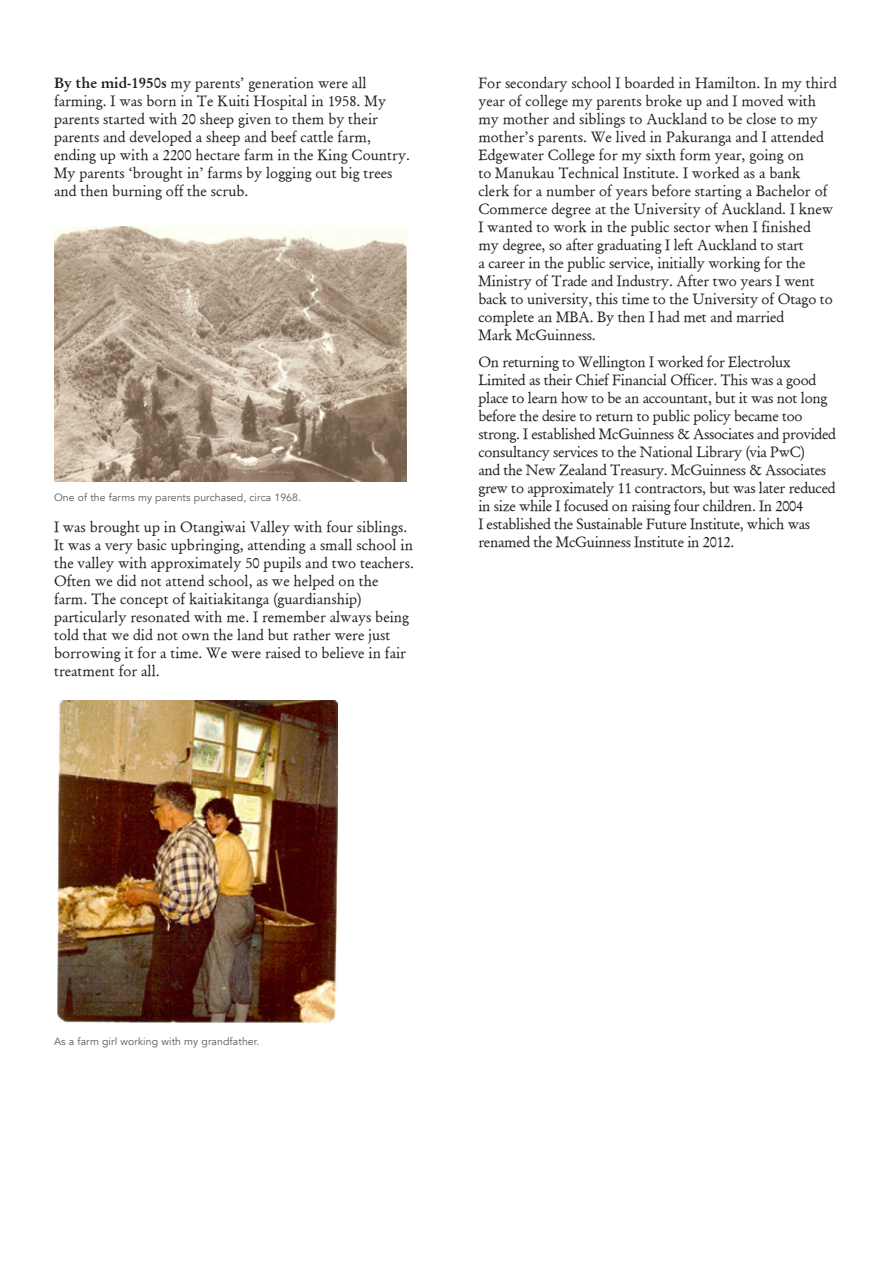
<style>
.page{position:relative;width:893px;height:1263px;background:#fff}
.page>*{position:absolute;margin:0;border:0;box-sizing:border-box;transform-origin:0 0}
.Body_text{font:15px/18px "Garamond Macronby Paul Kennett";color:#231f20}
.Body_text-2{font:15px/18px "Garamond Macronby Paul Kennett";letter-spacing:-.02em;color:#231f20}
.Captions{font:10.5px "Avenir";letter-spacing:.01em;color:#57585a}
.s1{font-family:"Garamond Macron Bold By Paul Kennett"}
</style>
<div class="page">
<img style="left:54px;top:227px;width:353px;height:255px">
<img style="left:57px;top:700px;width:281px;height:323px">
<p class="Body_text" style="left:54px;top:74px;width:357px"><span class="s1">By the mid-1950s</span> my parents’ generation were all farming. I was born in Te Kuiti Hospital in 1958. My parents started with 20 sheep given to them by their parents and developed a sheep and beef cattle farm, ending up with a 2200 hectare farm in the King Country.<br>My parents ‘brought in’ farms by logging out big trees and then burning off the scrub.</p>
<p class="Captions" style="left:54px;top:492px;width:249px">One of the farms my parents purchased, circa 1968.</p>
<p class="Body_text" style="left:54px;top:517px;width:361px">I was brought up in Otangiwai Valley with four siblings.<br>It was a very basic upbringing, attending a small school in the valley with approximately 50 pupils and two teachers.<br>Often we did not attend school, as we helped on the farm. The concept of kaitiakitanga (guardianship) particularly resonated with me. I remember always being told that we did not own the land but rather were just borrowing it for a time. We were raised to believe in fair treatment for all.</p>
<p class="Body_text" style="left:478px;top:74px;width:360px">For secondary school I boarded in Hamilton. In my third year of college my parents broke up and I moved with my mother and siblings to Auckland to be close to my mother’s parents. We lived in Pakuranga and I attended Edgewater College for my sixth form year, going on<br>to Manukau Technical Institute. I worked as a bank<br>clerk for a number of years before starting a Bachelor of Commerce degree at the University of Auckland. I knew I wanted to work in the public sector when I finished<br>my degree, so after graduating I left Auckland to start<br>a career in the public service, initially working for the Ministry of Trade and Industry. After two years I went back to university, this time to the University of Otago to complete an MBA. By then I had met and married<br>Mark McGuinness.</p>
<p class="Body_text-2" style="left:478px;top:352px;width:359px">On returning to Wellington I worked for Electrolux Limited as their Chief Financial Officer. This was a good place to learn how to be an accountant, but it was not long before the desire to return to public policy became too strong. I established McGuinness &amp; Associates and provided consultancy services to the National Library (via PwC)<br>and the New Zealand Treasury. McGuinness &amp; Associates grew to approximately 11 contractors, but was later reduced in size while I focused on raising four children. In 2004<br>I established the Sustainable Future Institute, which was renamed the McGuinness Institute in 2012.</p>
<p class="Captions" style="left:54px;top:1035px;width:207px">As a farm girl working with my grandfather.</p>
</div>
